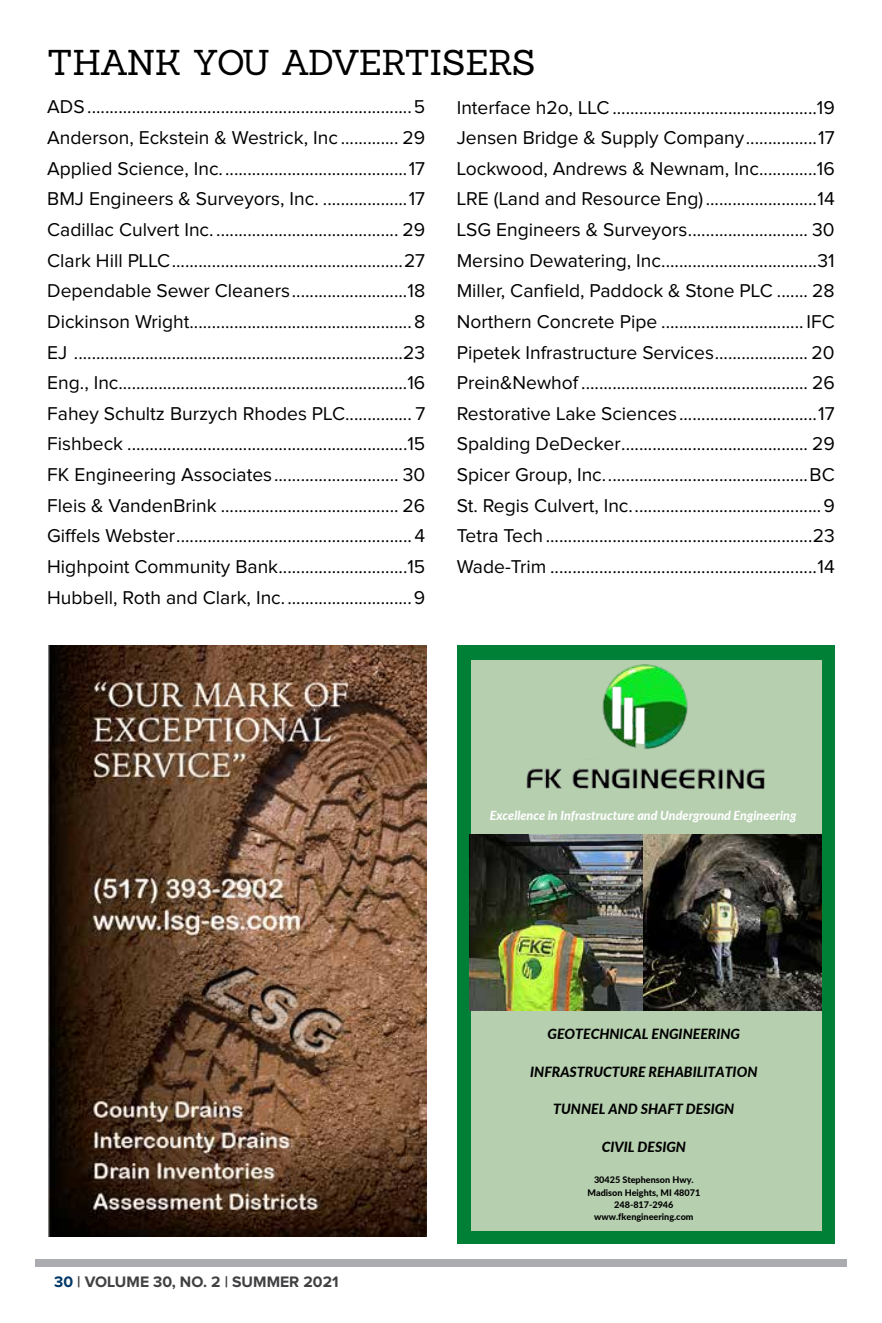
<style>
.page{position:relative;width:882px;height:1323px;background:#fff}
.page>*{position:absolute;margin:0;border:0;box-sizing:border-box;transform-origin:0 0}
.t1{font:35px "Sanchez";letter-spacing:-.035em;color:#000}
.t2{font:19.25px/30.6px "Proxima Nova";color:#000;text-align:justify}
.t3{font:700 15.75px "Proxima Nova";color:#414042}
.t4{font:italic 800 14px "Lato";color:#000}
.t5{font:italic 800 12.42px "Lato";color:#fff}
.t6{font:800 9.1px/12.1px "Lato";color:#000;text-align:center}
.s1{color:#003768}
</style>
<div class="page">
<div style="left:35px;top:1259px;width:812px;height:7px;background:#aaacaf"></div>
<div style="left:457px;top:646px;width:378px;height:598px;background:#008037"></div>
<div style="left:471px;top:660px;width:350px;height:571px;background:#b5cfaf"></div>
<img style="left:470px;top:835px;width:174px;height:176px">
<img style="left:644px;top:835px;width:177px;height:176px">
<img style="left:602px;top:664px;width:86px;height:85px">
<img style="left:526px;top:768px;width:239px;height:22px">
<img style="left:48px;top:646px;width:379px;height:590px">
<h1 class="t1" style="left:47px;top:40px;width:490px">THANK YOU ADVERTISERS</h1>
<p class="t2" style="left:47px;top:93px;width:380px">ADS.........................................................................5<br>Anderson, Eckstein &amp; Westrick, Inc ............. 29<br>Applied Science, Inc..........................................17<br>BMJ Engineers &amp; Surveyors, Inc. ...................17<br>Cadillac Culvert Inc. ......................................... 29<br>Clark Hill PLLC....................................................27<br>Dependable Sewer Cleaners..........................18<br>Dickinson Wright..................................................8<br>EJ ..........................................................................23<br>Eng., Inc.................................................................16<br>Fahey Schultz Burzych Rhodes PLC............... 7<br>Fishbeck ...............................................................15<br>FK Engineering Associates............................ 30<br>Fleis &amp; VandenBrink ........................................ 26<br>Giffels Webster.....................................................4<br>Highpoint Community Bank.............................15<br>Hubbell, Roth and Clark, Inc.............................9</p>
<p class="t2" style="left:457px;top:93px;width:379px">Interface h2o, LLC ..............................................19<br>Jensen Bridge &amp; Supply Company................17<br>Lockwood, Andrews &amp; Newnam, Inc.............16<br>LRE (Land and Resource Eng) .........................14<br>LSG Engineers &amp; Surveyors........................... 30<br>Mersino Dewatering, Inc...................................31<br>Miller, Canfield, Paddock &amp; Stone PLC ....... 28<br>Northern Concrete Pipe ................................ IFC Pipetek Infrastructure Services..................... 20<br>Prein&amp;Newhof ................................................... 26<br>Restorative Lake Sciences...............................17<br>Spalding DeDecker.......................................... 29<br>Spicer Group, Inc..............................................BC St. Regis Culvert, Inc...........................................9<br>Tetra Tech............................................................23<br>Wade-Trim ............................................................14</p>
<p class="t5" style="left:490px;top:806px;width:308px">Excellence in Infrastructure and Underground Engineering</p>
<p class="t3" style="left:54px;top:1274px;width:286px"><span class="s1">30</span> | VOLUME 30, NO. 2 | SUMMER 2021</p>
<p class="t4" style="left:548px;top:1024px;width:194px">GEOTECHNICAL ENGINEERING</p>
<p class="t4" style="left:530px;top:1061px;width:229px">INFRASTRUCTURE REHABILITATION</p>
<p class="t4" style="left:553px;top:1099px;width:183px">TUNNEL AND SHAFT DESIGN</p>
<p class="t4" style="left:602px;top:1136px;width:86px">CIVIL DESIGN</p>
<p class="t6" style="left:587px;top:1174px;width:114px">30425 Stephenson Hwy.<br>Madison Heights, MI 48071<br>248-817-2946 www.fkengineering.com</p>
</div>
